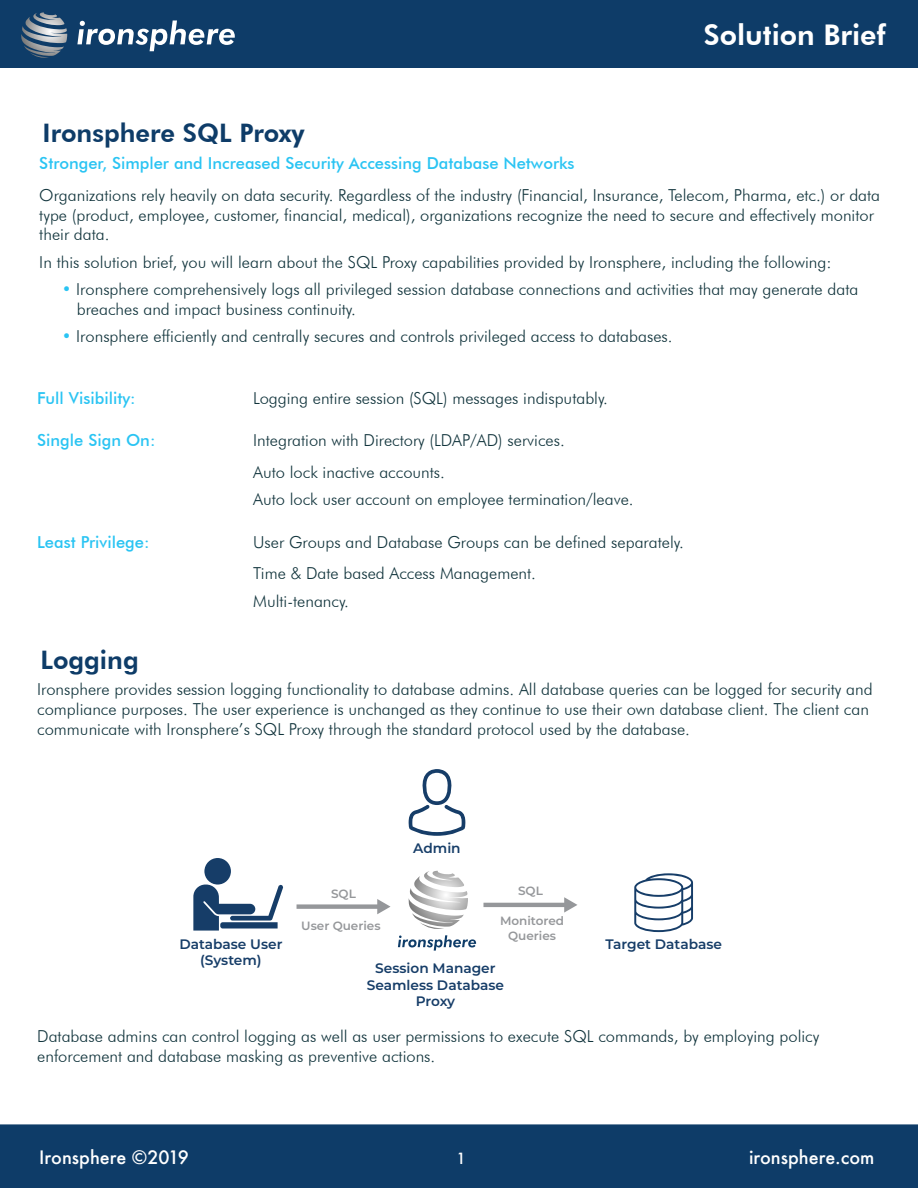
<style>
.page{position:relative;width:918px;height:1188px;background:#fff}
.page>*{position:absolute;margin:0;border:0;box-sizing:border-box;transform-origin:0 0}
.t1{font:800 28.5px "Futura BT";color:#fff}
.t2{font:800 25.5px "Futura BT";color:#0e3c68}
.t3{font:500 18px "Futura";color:#fff}
.t4{font:300 16.5px/19.8px "Futura BT";color:#11343c}
.t5{font:500 16.5px "Futura BT";color:#2ac4f3}
.t6{font:500 15px "Futura";color:#fff}
.t7{font:600 13.65px/16.5px "Montserrat";color:#163d68;text-align:center}
.t8{font:600 12px/14.4px "Montserrat";color:#95979a;text-align:center}
.s1{color:#2ac4f3}
</style>
<div class="page">
<div style="left:0;top:0;width:918px;height:68px;background:#0e3c68"></div>
<svg style="left:77px;top:20px;width:158px;height:31px"></svg>
<svg style="left:21px;top:13px;width:46px;height:45px"></svg>
<div style="left:0;top:1124px;width:918px;height:64px;background:#0e3c68"></div>
<svg style="left:634px;top:873px;width:59px;height:59px"></svg>
<div style="left:204px;top:858px;width:27px;height:27px;background:#163d68;border-radius:50%"></div>
<svg style="left:193px;top:885px;width:90px;height:46px"></svg>
<svg style="left:409px;top:769px;width:56px;height:67px"></svg>
<div style="left:297px;top:904px;width:82px;height:5px;background:#95979a"></div>
<svg style="left:377px;top:899px;width:14px;height:15px"></svg>
<hr style="left:483px;top:903px;width:83px;height:4px;background:#95979a">
<svg style="left:564px;top:897px;width:13px;height:16px"></svg>
<svg style="left:398px;top:871px;width:78px;height:80px"></svg>
<h1 class="t1" style="left:704px;top:18px;width:184px">Solution Brief</h1>
<h2 class="t2" style="left:43px;top:118px;width:264px">Ironsphere SQL Proxy</h2>
<p class="t5" style="left:39px;top:153px;width:537px">Stronger, Simpler and Increased Security Accessing Database Networks</p>
<p class="t4" style="left:39px;top:185px;width:842px">Organizations rely heavily on data security. Regardless of the industry (Financial, Insurance, Telecom, Pharma, etc.) or data type (product, employee, customer, financial, medical), organizations recognize the need to secure and effectively monitor their data.</p>
<p class="t4" style="left:39px;top:252px;width:794px">In this solution brief, you will learn about the SQL Proxy capabilities provided by Ironsphere, including the following:</p>
<p class="t4" style="left:77px;top:279px;width:783px;text-indent:-15px"><span class="s1">•</span> Ironsphere comprehensively logs all privileged session database connections and activities that may generate data breaches and impact business continuity.</p>
<p class="t4" style="left:62px;top:326px;width:612px"><span class="s1">•</span> Ironsphere efficiently and centrally secures and controls privileged access to databases.</p>
<p class="t5" style="left:37px;top:388px;width:100px">Full Visibility:</p>
<p class="t4" style="left:253px;top:388px;width:356px">Logging entire session (SQL) messages indisputably.</p>
<p class="t5" style="left:37px;top:430px;width:120px">Single Sign On:</p>
<p class="t4" style="left:253px;top:424px;width:313px;line-height:31.8px">Integration with Directory (LDAP/AD) services.<br>Auto lock inactive accounts.</p>
<p class="t4" style="left:253px;top:489px;width:382px">Auto lock user account on employee termination/leave.</p>
<p class="t5" style="left:37px;top:532px;width:114px">Least Privilege:</p>
<p class="t4" style="left:253px;top:526px;width:432px;line-height:31.8px">User Groups and Database Groups can be defined separately.<br>Time &amp; Date based Access Management.</p>
<p class="t4" style="left:253px;top:591px;width:97px">Multi-tenancy.</p>
<h2 class="t2" style="left:40px;top:644px;width:100px">Logging</h2>
<p class="t4" style="left:37px;top:679px;width:837px">Ironsphere provides session logging functionality to database admins. All database queries can be logged for security and compliance purposes. The user experience is unchanged as they continue to use their own database client. The client can communicate with Ironsphere’s SQL Proxy through the standard protocol used by the database.</p>
<p class="t7" style="left:413px;top:839px;width:49px">Admin</p>
<p class="t8" style="left:331px;top:886px;width:26px">SQL</p>
<p class="t8" style="left:518px;top:883px;width:26px">SQL</p>
<p class="t8" style="left:301px;top:918px;width:81px">User Queries</p>
<p class="t8" style="left:500px;top:913px;width:66px">Monitored<br>Queries</p>
<p class="t7" style="left:179px;top:935px;width:105px">Database User (System)</p>
<p class="t7" style="left:605px;top:935px;width:118px">Target Database</p>
<p class="t7" style="left:367px;top:959px;width:139px">Session Manager<br>Seamless Database<br>Proxy</p>
<p class="t4" style="left:37px;top:1026px;width:784px">Database admins can control logging as well as user permissions to execute SQL commands, by employing policy enforcement and database masking as preventive actions.</p>
<p class="t3" style="left:39px;top:1145px;width:151px">Ironsphere ©2019</p>
<p class="t6" style="left:456px;top:1148px;width:11px">1</p>
<p class="t3" style="left:749px;top:1145px;width:127px">ironsphere.com</p>
</div>
